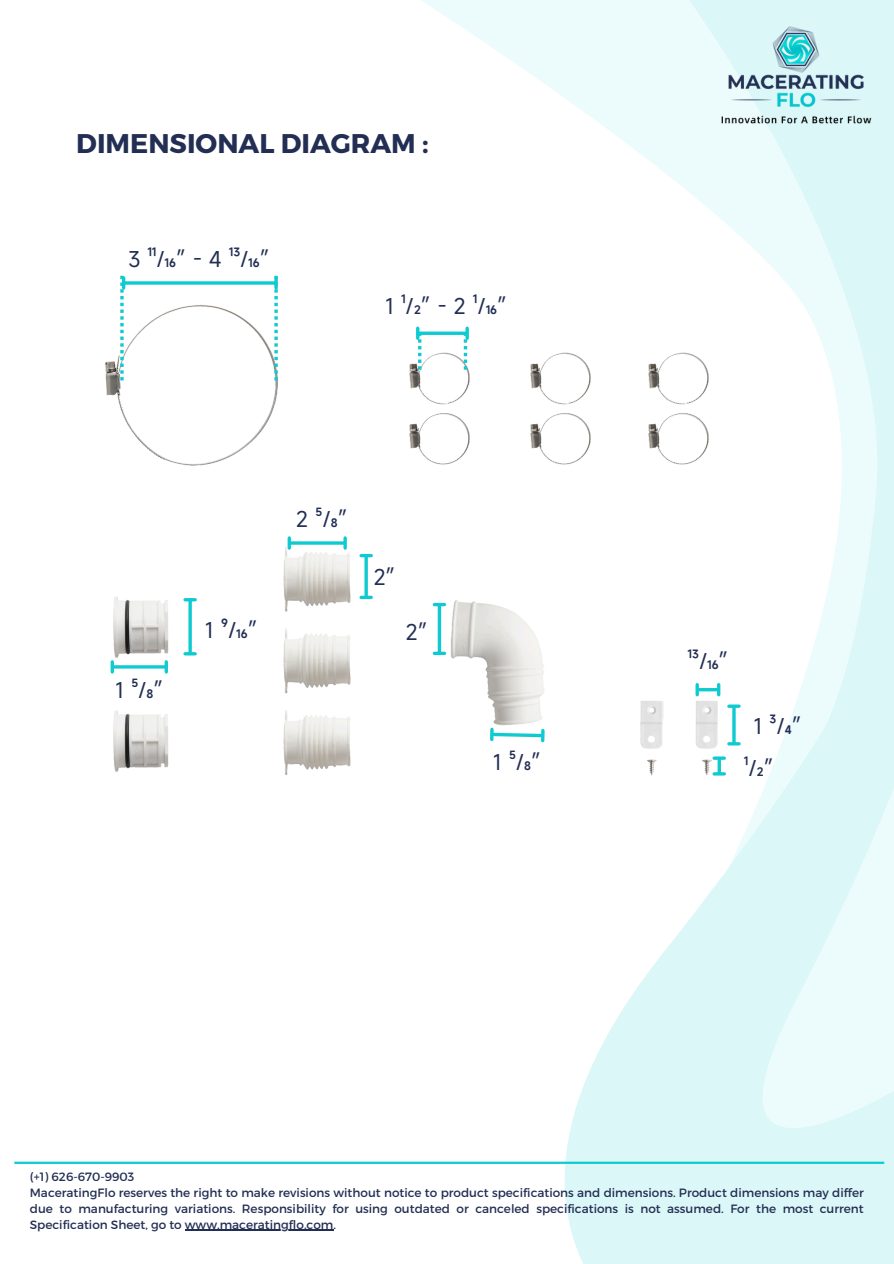
<style>
.page{position:relative;width:894px;height:1264px;background:#fff}
.page>*{position:absolute;margin:0;border:0;box-sizing:border-box;transform-origin:0 0}
.t1{font:700 27px "Montserrat";color:#222e53}
.t2{font:21px/41.7px "Mi Sans";color:#222e53}
.t3{font:12px/16px "Montserrat";color:#222e53}
</style>
<div class="page">
<svg style="left:416px;top:0;width:260px;height:332px"></svg>
<svg style="left:676px;top:0;width:217px;height:540px"></svg>
<svg style="left:425px;top:540px;width:468px;height:723px"></svg>
<svg style="left:676px;top:723px;width:217px;height:508px;fill:#dcf7f8"></svg>
<img style="left:696px;top:0;width:197px;height:179px">
<hr style="left:14px;top:1161px;width:869px;height:2px;background:#0fcbd1">
<img style="left:105px;top:304px;width:173px;height:162px">
<img style="left:110px;top:596px;width:81px;height:176px">
<img style="left:283px;top:544px;width:83px;height:231px">
<img style="left:431px;top:586px;width:133px;height:153px">
<img style="left:620px;top:686px;width:117px;height:101px">
<img style="left:409px;top:332px;width:61px;height:133px">
<img style="left:530px;top:352px;width:61px;height:113px">
<img style="left:648px;top:332px;width:70px;height:146px">
<svg style="left:274px;top:276px;width:4px;height:104px"></svg>
<svg style="left:125px;top:281px;width:149px;height:4px"></svg>
<svg style="left:274px;top:278px;width:4px;height:10px"></svg>
<svg style="left:120px;top:276px;width:5px;height:104px"></svg>
<svg style="left:421px;top:331px;width:42px;height:4px"></svg>
<svg style="left:463px;top:328px;width:5px;height:42px"></svg>
<svg style="left:416px;top:328px;width:5px;height:42px"></svg>
<hr style="left:113px;top:665px;width:52px;height:3px;background:#0fcbd1">
<svg style="left:164px;top:662px;width:4px;height:10px"></svg>
<svg style="left:111px;top:662px;width:3px;height:10px"></svg>
<svg style="left:188px;top:601px;width:4px;height:51px"></svg>
<svg style="left:185px;top:652px;width:10px;height:3px"></svg>
<svg style="left:185px;top:598px;width:10px;height:3px"></svg>
<hr style="left:290px;top:541px;width:54px;height:3px;background:#0fcbd1">
<svg style="left:343px;top:538px;width:4px;height:10px"></svg>
<svg style="left:287px;top:538px;width:4px;height:10px"></svg>
<svg style="left:364px;top:557px;width:4px;height:38px"></svg>
<svg style="left:361px;top:554px;width:10px;height:3px"></svg>
<svg style="left:361px;top:595px;width:10px;height:4px"></svg>
<svg style="left:489px;top:729px;width:56px;height:11px"></svg>
<svg style="left:437px;top:606px;width:4px;height:45px"></svg>
<svg style="left:434px;top:651px;width:10px;height:4px"></svg>
<svg style="left:434px;top:603px;width:10px;height:3px"></svg>
<hr style="left:732px;top:707px;width:3px;height:36px;background:#0fcbd1">
<svg style="left:728px;top:742px;width:10px;height:3px"></svg>
<svg style="left:728px;top:704px;width:10px;height:4px"></svg>
<hr style="left:697px;top:688px;width:20px;height:3px;background:#0fcbd1">
<svg style="left:695px;top:684px;width:3px;height:10px"></svg>
<svg style="left:716px;top:684px;width:4px;height:10px"></svg>
<hr style="left:717px;top:759px;width:3px;height:14px;background:#0fcbd1">
<svg style="left:714px;top:772px;width:10px;height:3px"></svg>
<svg style="left:714px;top:756px;width:10px;height:3px"></svg>
<hr style="left:185px;top:1229px;width:148px;height:1px;background:#222e53">
<h1 class="t1" style="left:76px;top:126px;width:353px">DIMENSIONAL DIAGRAM :</h1>
<h2 class="t2" style="left:128px;top:238px;width:143px">3 ¹¹/₁₆″ - 4 ¹³/₁₆″</h2>
<h2 class="t2" style="left:385px;top:285px;width:123px">1 ¹/₂″ - 2 ¹/₁₆″</h2>
<h2 class="t2" style="left:115px;top:669px;width:49px">1 ⁵/₈″</h2>
<h2 class="t2" style="left:205px;top:608px;width:54px">1 ⁹/₁₆″</h2>
<h2 class="t2" style="left:296px;top:498px;width:53px">2 ⁵/₈″</h2>
<h2 class="t2" style="left:373px;top:555px;width:23px">2″</h2>
<h2 class="t2" style="left:405px;top:611px;width:23px">2″</h2>
<h2 class="t2" style="left:493px;top:741px;width:49px">1 ⁵/₈″</h2>
<h2 class="t2" style="left:687px;top:640px;width:42px">¹³/₁₆″</h2>
<h2 class="t2" style="left:744px;top:705px;width:59px;text-indent:9px">1 ³/₄″<br>¹/₂″</h2>
<p class="t3" style="left:30px;top:1167px;width:835px">(+1) 626-670-9903<br>MaceratingFlo reserves the right to make revisions without notice to product specifications and dimensions. Product dimensions may differ due to manufacturing variations. Responsibility for using outdated or canceled specifications is not assumed. For the most current Specification Sheet, go to www.maceratingflo.com.</p>
</div>
